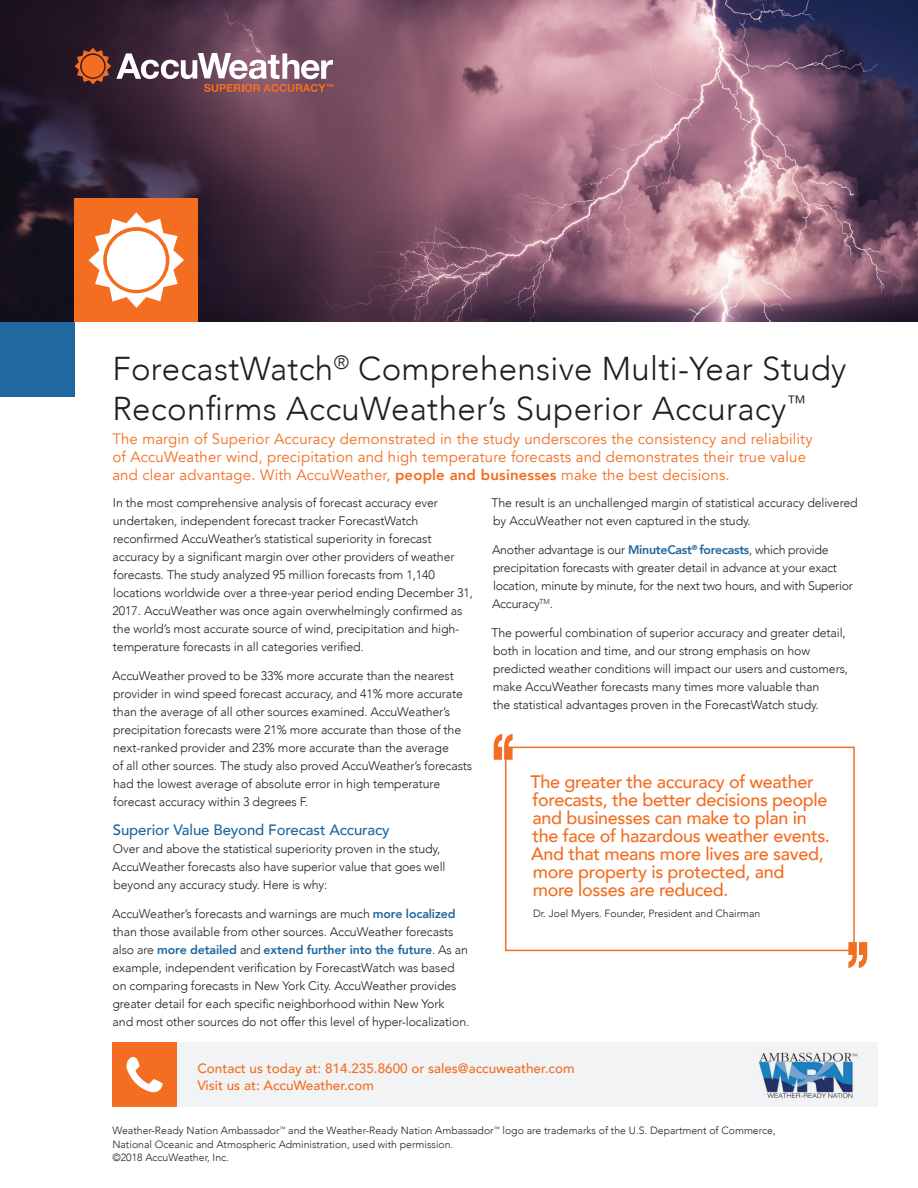
<style>
.page{position:relative;width:918px;height:1188px;background:#fff}
.page>*{position:absolute;margin:0;border:0;box-sizing:border-box;transform-origin:0 0}
.t1{font:300 33px/40.5px "Avenir";letter-spacing:.01em;color:#231f20}
.t2{font:500 18px/18px "Avenir";letter-spacing:-.02em;color:#f36e21}
.t3{font:15px/18px "Avenir";letter-spacing:.01em;color:#f36e21}
.Intro_Paragraph{font:500 15px "Avenir";letter-spacing:-.01em;color:#2068a0}
.t4{font:500 13.5px "Avenir";color:#f36e21}
.Intro_Paragraph-2{font:300 12.3px/18px "Avenir";letter-spacing:-.01em;color:#231f20}
.t5{font:300 10.5px/13.5px "Avenir";color:#231f20}
.s1{font-weight:800}
.s2{font-weight:800;color:#2068a0}
</style>
<div class="page">
<img style="left:0;top:0;width:918px;height:322px">
<svg style="left:75px;top:48px;width:258px;height:44px"></svg>
<div style="left:0;top:322px;width:75px;height:74px;background:#2068a0"></div>
<div style="left:75px;top:198px;width:123px;height:124px;background:#f36e21"></div>
<div style="left:112px;top:1042px;width:766px;height:65px;background:#f2f3f4"></div>
<div style="left:112px;top:1042px;width:65px;height:65px;background:#f36e21"></div>
<svg style="left:126px;top:1057px;width:37px;height:36px"></svg>
<img style="left:759px;top:1052px;width:99px;height:46px">
<svg style="left:89px;top:212px;width:95px;height:96px"></svg>
<svg style="left:846px;top:942px;width:22px;height:26px"></svg>
<svg style="left:493px;top:733px;width:22px;height:27px"></svg>
<div style="left:505px;top:747px;width:350px;height:204px;border:2px solid #f36e21"></div>
<p class="t1" style="left:112px;top:348px;width:736px">ForecastWatch<sup>®</sup> Comprehensive Multi-Year Study<br>Reconfirms AccuWeather’s Superior Accuracy<sup>™</sup></p>
<p class="t3" style="left:112px;top:430px;width:702px">The margin of Superior Accuracy demonstrated in the study underscores the consistency and reliability of AccuWeather wind, precipitation and high temperature forecasts and demonstrates their true value and clear advantage. With AccuWeather, <span class="s1">people and businesses</span> make the best decisions.</p>
<p class="Intro_Paragraph-2" style="left:113px;top:494px;width:362px">In the most comprehensive analysis of forecast accuracy ever undertaken, independent forecast tracker ForecastWatch reconfirmed AccuWeather’s statistical superiority in forecast accuracy by a significant margin over other providers of weather forecasts. The study analyzed 95 million forecasts from 1,140 locations worldwide over a three-year period ending December 31, 2017. AccuWeather was once again overwhelmingly confirmed as the world’s most accurate source of wind, precipitation and high&shy;temperature forecasts in all categories verified.</p>
<p class="Intro_Paragraph-2" style="left:112px;top:667px;width:361px">AccuWeather proved to be 33% more accurate than the nearest provider in wind speed forecast accuracy, and 41% more accurate than the average of all other sources examined. AccuWeather’s precipitation forecasts were 21% more accurate than those of the next-ranked provider and 23% more accurate than the average<br>of all other sources. The study also proved AccuWeather’s forecasts had the lowest average of absolute error in high temperature forecast accuracy within 3 degrees F.</p>
<p class="Intro_Paragraph" style="left:113px;top:817px;width:278px">Superior Value Beyond Forecast Accuracy</p>
<p class="Intro_Paragraph-2" style="left:112px;top:840px;width:335px">Over and above the statistical superiority proven in the study,<br>AccuWeather forecasts also have superior value that goes well beyond any accuracy study. Here is why:</p>
<p class="Intro_Paragraph-2" style="left:112px;top:905px;width:359px">AccuWeather’s forecasts and warnings are much <span class="s2">more localized </span>than those available from other sources. AccuWeather forecasts also are <span class="s2">more detailed</span> and <span class="s2">extend further into the future</span>. As an example, independent verification by ForecastWatch was based on comparing forecasts in New York City. AccuWeather provides greater detail for each specific neighborhood within New York<br>and most other sources do not offer this level of hyper-localization.</p>
<p class="Intro_Paragraph-2" style="left:491px;top:494px;width:368px">The result is an unchallenged margin of statistical accuracy delivered by AccuWeather not even captured in the study.</p>
<p class="Intro_Paragraph-2" style="left:492px;top:541px;width:363px">Another advantage is our <span class="s2">MinuteCast</span><sup>®</sup> <span class="s2">forecasts</span>, which provide precipitation forecasts with greater detail in advance at your exact location, minute by minute, for the next two hours, and with Superior Accuracy<sup>TM</sup>.</p>
<p class="Intro_Paragraph-2" style="left:491px;top:624px;width:358px">The powerful combination of superior accuracy and greater detail, both in location and time, and our strong emphasis on how predicted weather conditions will impact our users and customers, make AccuWeather forecasts many times more valuable than<br>the statistical advantages proven in the ForecastWatch study.</p>
<p class="t2" style="left:531px;top:772px;width:301px">The greater the accuracy of weather forecasts, the better decisions people and businesses can make to plan in the face of hazardous weather events.<br>And that means more lives are saved, more property is protected, and<br>more losses are reduced.</p>
<p class="t5" style="left:533px;top:907px;width:229px">Dr. Joel Myers. Founder, President and Chairman</p>
<p class="t4" style="left:197px;top:1057px;width:379px">Contact us today at: 814.235.8600 or sales@accuweather.com</p>
<p class="t4" style="left:197px;top:1073px;width:178px">Visit us at: AccuWeather.com</p>
<p class="t5" style="left:112px;top:1124px;width:665px">Weather-Ready Nation Ambassador<sup>™</sup> and the Weather-Ready Nation Ambassador<sup>™</sup> logo are trademarks of the U.S. Department of Commerce,<br>National Oceanic and Atmospheric Administration, used with permission.</p>
<p class="t5" style="left:112px;top:1151px;width:118px">©2018 AccuWeather, Inc.</p>
</div>
